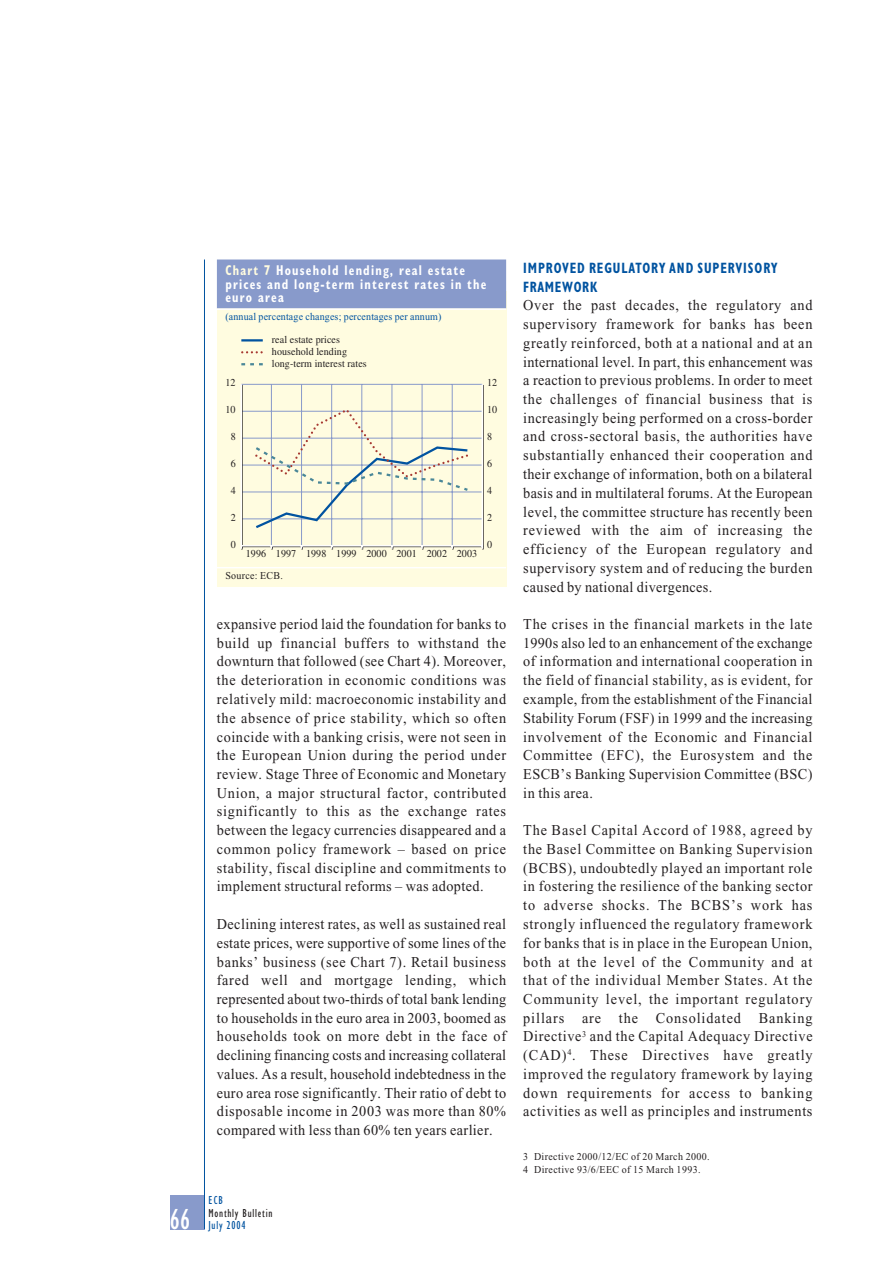
<style>
.page{position:relative;width:893px;height:1263px;background:#fff}
.page>*{position:absolute;margin:0;border:0;box-sizing:border-box;transform-origin:0 0}
.t1{font:condensed 30px "Gill Sans";color:#fff;scale:.95 1}
.t2{font:15px/18.8px "Times";letter-spacing:.03em;color:#231f20;text-align:justify;scale:.95 1}
.t3{font:700 condensed 15px/18.8px "Gill Sans";letter-spacing:.07em;color:#0153a0;scale:.85 1}
.t4{font:700 condensed 14.25px/13.5px "Gill Sans";letter-spacing:.1em;color:#fff;scale:.85 1}
.t5{font:condensed 12px "Gill Sans";letter-spacing:.07em;color:#231f20;scale:.95 1}
.t6{font:condensed 12px "Gill Sans";letter-spacing:.07em;color:#0153a0;scale:.95 1}
.t7{font:10.65px/12.1px "Times";letter-spacing:.005em;color:#231f20;scale:.95 1}
.t8{font:10.5px/13.5px "Times";letter-spacing:.04em;color:#231f20;scale:.95 1}
.t9{font:10.5px "Times";letter-spacing:.015em;color:#0153a0;scale:.95 1}
.s1{color:#fffce0}
</style>
<div class="page">
<div style="left:170px;top:1195px;width:34px;height:34px;background:#889acb"></div>
<hr style="left:204px;top:260px;width:1px;height:969px;background:#0153a0">
<div style="left:217px;top:292px;width:289px;height:295px;background:#fffce0"></div>
<div style="left:217px;top:260px;width:289px;height:48px;background:#889acb"></div>
<hr style="left:217px;top:308px;width:289px;height:2px;background:#fff">
<hr style="left:217px;top:567px;width:289px;height:1px;background:#fff">
<hr style="left:271px;top:384px;width:1px;height:162px;background:#8899ca">
<hr style="left:301px;top:384px;width:1px;height:162px;background:#8899ca">
<hr style="left:331px;top:384px;width:1px;height:162px;background:#8899ca">
<hr style="left:361px;top:384px;width:1px;height:162px;background:#8899ca">
<hr style="left:391px;top:384px;width:1px;height:162px;background:#8899ca">
<hr style="left:422px;top:384px;width:1px;height:162px;background:#8899ca">
<hr style="left:452px;top:384px;width:1px;height:162px;background:#8899ca">
<hr style="left:241px;top:519px;width:241px;height:1px;background:#8899ca">
<hr style="left:241px;top:492px;width:241px;height:1px;background:#8899ca">
<hr style="left:241px;top:465px;width:241px;height:1px;background:#8899ca">
<hr style="left:241px;top:438px;width:241px;height:1px;background:#8899ca">
<hr style="left:241px;top:411px;width:241px;height:1px;background:#8899ca">
<hr style="left:241px;top:384px;width:241px;height:1px;background:#8899ca">
<hr style="left:241px;top:385px;width:2px;height:161px;background:#231f20">
<hr style="left:241px;top:339px;width:22px;height:3px;background:#0153a0">
<svg style="left:242px;top:351px;width:20px;height:2px"></svg>
<svg style="left:241px;top:363px;width:22px;height:2px"></svg>
<hr style="left:240px;top:384px;width:2px;height:162px;background:#fff">
<hr style="left:481px;top:384px;width:2px;height:162px;background:#fff">
<hr style="left:241px;top:545px;width:241px;height:2px;background:#fff">
<svg style="left:253px;top:407px;width:217px;height:123px"></svg>
<h1 class="t1" style="left:169px;top:1208px;width:23px">66</h1>
<p class="t4" style="left:225px;top:265px;width:309px"><span class="s1">Chart 7</span> Household lending, real estate prices and long-term interest rates in the euro area</p>
<p class="t9" style="left:225px;top:313px;width:229px">(annual percentage changes; percentages per annum)</p>
<p class="t7" style="left:272px;top:335px;width:101px">real estate prices household lending long-term interest rates</p>
<p class="t7" style="left:225px;top:378px;width:12px">12</p>
<p class="t7" style="left:487px;top:378px;width:12px">12</p>
<p class="t7" style="left:225px;top:405px;width:12px">10</p>
<p class="t7" style="left:487px;top:405px;width:12px">10</p>
<p class="t7" style="left:231px;top:432px;width:7px">8</p>
<p class="t7" style="left:487px;top:432px;width:7px">8</p>
<p class="t7" style="left:231px;top:458px;width:7px">6</p>
<p class="t7" style="left:487px;top:458px;width:7px">6</p>
<p class="t7" style="left:231px;top:485px;width:7px">4</p>
<p class="t7" style="left:487px;top:485px;width:7px">4</p>
<p class="t7" style="left:231px;top:512px;width:7px">2</p>
<p class="t7" style="left:487px;top:512px;width:7px">2</p>
<p class="t7" style="left:231px;top:539px;width:7px">0</p>
<p class="t7" style="left:487px;top:539px;width:7px">0</p>
<p class="t7" style="left:246px;top:549px;width:245px">1996 1997 1998 1999 2000 2001 2002 2003</p>
<p class="t8" style="left:225px;top:570px;width:62px">Source: ECB.</p>
<p class="t2" style="left:217px;top:616px;width:306px">expansive period laid the foundation for banks to build up financial buffers to withstand the downturn that followed (see Chart 4). Moreover, the deterioration in economic conditions was relatively mild: macroeconomic instability and the absence of price stability, which so often coincide with a banking crisis, were not seen in the European Union during the period under review. Stage Three of Economic and Monetary Union, a major structural factor, contributed significantly to this as the exchange rates between the legacy currencies disappeared and a common policy framework – based on price stability, fiscal discipline and commitments to implement structural reforms – was adopted.</p>
<p class="t2" style="left:217px;top:916px;width:306px">Declining interest rates, as well as sustained real estate prices, were supportive of some lines of the banks’ business (see Chart 7). Retail business fared well and mortgage lending, which represented about two-thirds of total bank lending to households in the euro area in 2003, boomed as households took on more debt in the face of declining financing costs and increasing collateral values. As a result, household indebtedness in the euro area rose significantly. Their ratio of debt to disposable income in 2003 was more than 80% compared with less than 60% ten years earlier.</p>
<p class="t6" style="left:208px;top:1196px;width:17px">ECB</p>
<p class="t5" style="left:208px;top:1208px;width:69px">Monthly Bulletin</p>
<p class="t6" style="left:208px;top:1221px;width:41px">July 2004</p>
<p class="t3" style="left:523px;top:260px;width:301px">IMPROVED REGULATORY AND SUPERVISORY<br>FRAMEWORK</p>
<p class="t2" style="left:523px;top:297px;width:306px">Over the past decades, the regulatory and supervisory framework for banks has been greatly reinforced, both at a national and at an international level. In part, this enhancement was a reaction to previous problems. In order to meet the challenges of financial business that is increasingly being performed on a cross-border and cross-sectoral basis, the authorities have substantially enhanced their cooperation and their exchange of information, both on a bilateral basis and in multilateral forums. At the European level, the committee structure has recently been reviewed with the aim of increasing the efficiency of the European regulatory and supervisory system and of reducing the burden caused by national divergences.</p>
<p class="t2" style="left:523px;top:616px;width:306px">The crises in the financial markets in the late 1990s also led to an enhancement of the exchange of information and international cooperation in the field of financial stability, as is evident, for example, from the establishment of the Financial Stability Forum (FSF) in 1999 and the increasing involvement of the Economic and Financial Committee (EFC), the Eurosystem and the ESCB’s Banking Supervision Committee (BSC) in this area.</p>
<p class="t2" style="left:523px;top:822px;width:306px">The Basel Capital Accord of 1988, agreed by the Basel Committee on Banking Supervision (BCBS), undoubtedly played an important role in fostering the resilience of the banking sector to adverse shocks. The BCBS’s work has strongly influenced the regulatory framework for banks that is in place in the European Union, both at the level of the Community and at that of the individual Member States. At the Community level, the important regulatory pillars are the Consolidated Banking Directive<sup>3</sup> and the Capital Adequacy Directive (CAD)<sup>4</sup>. These Directives have greatly improved the regulatory framework by laying down requirements for access to banking activities as well as principles and instruments</p>
<p class="t8" style="left:523px;top:1151px;width:198px">3 Directive 2000/12/EC of 20 March 2000.<br>4 Directive 93/6/EEC of 15 March 1993.</p>
</div>
